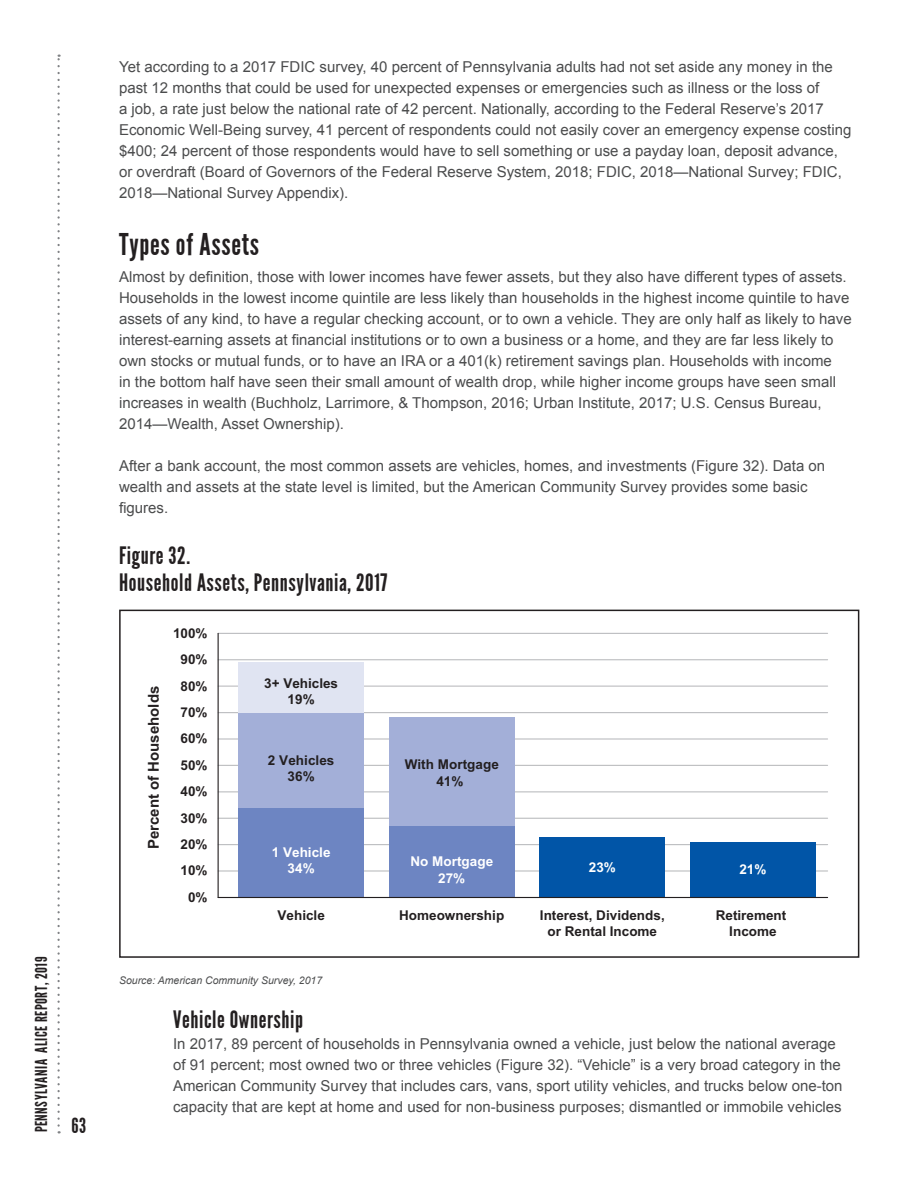
<style>
.page{position:relative;width:918px;height:1188px;background:#fff}
.page>*{position:absolute;margin:0;border:0;box-sizing:border-box;transform-origin:0 0}
.t1{font:30px "League Gothic";letter-spacing:.025em;color:#231f20}
.t2{font:24px/27.8px "League Gothic";letter-spacing:.025em;color:#231f20}
.t3{font:21px "League Gothic";color:#231f20}
.t4{font:16.5px "League Gothic";letter-spacing:.03em;color:#231f20}
.t5{font:15px/21px "Arial";color:#4b4c4d}
.t6{font:700 15px "Arial";color:#231f20}
.t7{font:700 13.5px/16.2px "Arial";color:#231f20;text-align:center}
.t8{font:700 13.5px/16.2px "Arial";letter-spacing:.005em;color:#fff;text-align:center}
.t9{font:italic 10.5px "Arial";color:#4b4c4d}
</style>
<div class="page">
<svg style="left:57px;top:55px;width:3px;height:1078px"></svg>
<hr style="left:218px;top:870px;width:610px;height:2px;background:#bcbdc0">
<hr style="left:218px;top:844px;width:610px;height:1px;background:#bcbdc0">
<hr style="left:218px;top:818px;width:610px;height:1px;background:#bcbdc0">
<hr style="left:218px;top:791px;width:610px;height:1px;background:#bcbdc0">
<hr style="left:218px;top:765px;width:610px;height:1px;background:#bcbdc0">
<hr style="left:218px;top:738px;width:610px;height:2px;background:#bcbdc0">
<hr style="left:218px;top:712px;width:610px;height:1px;background:#bcbdc0">
<hr style="left:218px;top:686px;width:610px;height:1px;background:#bcbdc0">
<hr style="left:218px;top:659px;width:610px;height:1px;background:#bcbdc0">
<hr style="left:218px;top:633px;width:610px;height:1px;background:#bcbdc0">
<hr style="left:218px;top:633px;width:1px;height:264px;background:#231f20">
<div style="left:238px;top:808px;width:126px;height:89px;background:#6d85c2"></div>
<div style="left:238px;top:713px;width:126px;height:95px;background:#a3afd8"></div>
<div style="left:238px;top:662px;width:126px;height:51px;background:#e0e4f2"></div>
<div style="left:389px;top:826px;width:126px;height:71px;background:#6d85c2"></div>
<div style="left:389px;top:718px;width:126px;height:108px;background:#a3afd8"></div>
<div style="left:539px;top:837px;width:126px;height:60px;background:#0155a7"></div>
<div style="left:690px;top:842px;width:126px;height:55px;background:#0155a7"></div>
<hr style="left:218px;top:897px;width:610px;height:1px;background:#231f20">
<div style="left:119px;top:610px;width:740px;height:348px;border:2px solid #231f20"></div>
<p class="t4" style="left:32px;top:1132px;width:177px;rotate:-90deg">PENNSYLVANIA ALICE REPORT, 2019</p>
<h3 class="t3" style="left:71px;top:1114px;width:16px">63</h3>
<p class="t5" style="left:119px;top:56px;width:734px">Yet according to a 2017 FDIC survey, 40 percent of Pennsylvania adults had not set aside any money in the past 12 months that could be used for unexpected expenses or emergencies such as illness or the loss of<br>a job, a rate just below the national rate of 42 percent. Nationally, according to the Federal Reserve’s 2017<br>Economic Well-Being survey, 41 percent of respondents could not easily cover an emergency expense costing $400; 24 percent of those respondents would have to sell something or use a payday loan, deposit advance, or overdraft (Board of Governors of the Federal Reserve System, 2018; FDIC, 2018—National Survey; FDIC, 2018—National Survey Appendix).</p>
<h1 class="t1" style="left:119px;top:227px;width:142px">Types of Assets</h1>
<p class="t5" style="left:119px;top:267px;width:734px">Almost by definition, those with lower incomes have fewer assets, but they also have different types of assets.<br>Households in the lowest income quintile are less likely than households in the highest income quintile to have assets of any kind, to have a regular checking account, or to own a vehicle. They are only half as likely to have interest-earning assets at financial institutions or to own a business or a home, and they are far less likely to own stocks or mutual funds, or to have an IRA or a 401(k) retirement savings plan. Households with income<br>in the bottom half have seen their small amount of wealth drop, while higher income groups have seen small increases in wealth (Buchholz, Larrimore, &amp; Thompson, 2016; Urban Institute, 2017; U.S. Census Bureau, 2014—Wealth, Asset Ownership).</p>
<p class="t5" style="left:119px;top:455px;width:708px">After a bank account, the most common assets are vehicles, homes, and investments (Figure 32). Data on wealth and assets at the state level is limited, but the American Community Survey provides some basic figures.</p>
<h2 class="t2" style="left:119px;top:542px;width:270px">Figure 32.<br>Household Assets, Pennsylvania, 2017</h2>
<p class="t7" style="left:173px;top:625px;width:36px">100%</p>
<p class="t6" style="left:144px;top:849px;width:165px;rotate:-90deg">Percent of Households</p>
<p class="t7" style="left:181px;top:652px;width:29px">90%</p>
<p class="t7" style="left:181px;top:678px;width:29px">80%</p>
<p class="t7" style="left:181px;top:705px;width:29px">70%</p>
<p class="t7" style="left:181px;top:731px;width:29px">60%</p>
<p class="t7" style="left:181px;top:757px;width:29px">50%</p>
<p class="t7" style="left:181px;top:784px;width:29px">40%</p>
<p class="t7" style="left:181px;top:810px;width:29px">30%</p>
<p class="t7" style="left:181px;top:837px;width:29px">20%</p>
<p class="t7" style="left:181px;top:863px;width:29px">10%</p>
<p class="t7" style="left:188px;top:890px;width:21px">0%</p>
<p class="t7" style="left:264px;top:675px;width:76px">3+ Vehicles<br>19%</p>
<p class="t7" style="left:268px;top:752px;width:68px">2 Vehicles<br>36%</p>
<p class="t8" style="left:272px;top:845px;width:60px">1 Vehicle<br>34%</p>
<p class="t7" style="left:278px;top:908px;width:49px">Vehicle</p>
<p class="t7" style="left:405px;top:757px;width:96px">With Mortgage<br>41%</p>
<p class="t8" style="left:410px;top:854px;width:84px">No Mortgage<br>27%</p>
<p class="t7" style="left:399px;top:908px;width:107px">Homeownership</p>
<p class="t8" style="left:589px;top:859px;width:29px">23%</p>
<p class="t7" style="left:540px;top:908px;width:126px">Interest, Dividends, or Rental Income</p>
<p class="t8" style="left:739px;top:862px;width:29px">21%</p>
<p class="t7" style="left:716px;top:908px;width:72px">Retirement<br>Income</p>
<p class="t9" style="left:119px;top:973px;width:205px">Source: American Community Survey, 2017</p>
<h2 class="t2" style="left:173px;top:1006px;width:132px">Vehicle Ownership</h2>
<p class="t5" style="left:173px;top:1033px;width:671px">In 2017, 89 percent of households in Pennsylvania owned a vehicle, just below the national average of 91 percent; most owned two or three vehicles (Figure 32). “Vehicle” is a very broad category in the American Community Survey that includes cars, vans, sport utility vehicles, and trucks below one-ton capacity that are kept at home and used for non-business purposes; dismantled or immobile vehicles</p>
</div>
